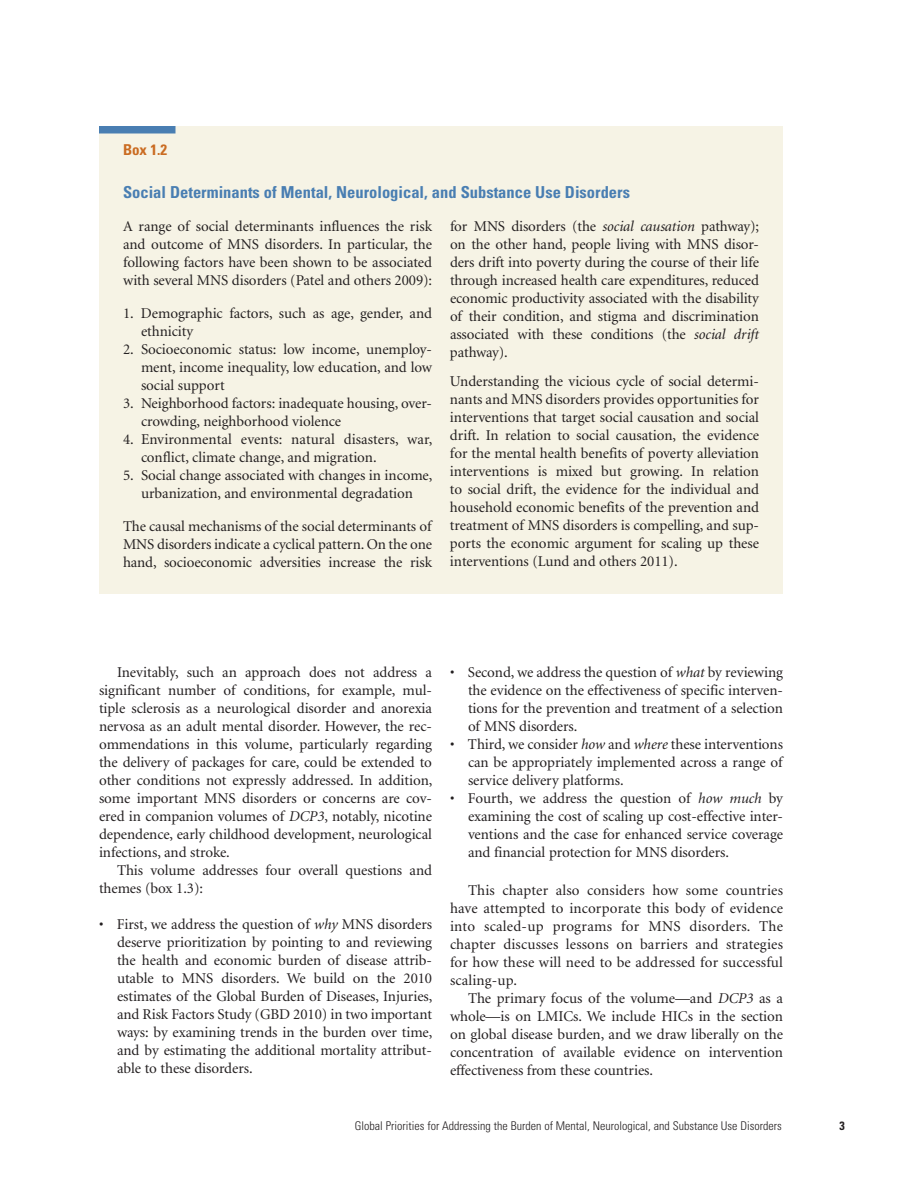
<style>
.page{position:relative;width:918px;height:1188px;background:#fff}
.page>*{position:absolute;margin:0;border:0;box-sizing:border-box;transform-origin:0 0}
.t1{font:700 condensed 16.5px "Univers";color:#497eb2}
.t2{font:15px/18px "Minion";letter-spacing:-.005em;color:#231f20;text-align:justify}
.t3{font:15px "Minion";letter-spacing:.015em;color:#231f20}
.t4{font:700 condensed 15px "Univers";color:#ca6b21}
.t5{font:300 condensed 12px "Univers";color:#231f20}
.t6{font:700 condensed 12px "Univers";color:#231f20}
.s1{font-style:italic}
</style>
<div class="page">
<div style="left:99px;top:126px;width:684px;height:468px;background:#f6f3e5"></div>
<div style="left:99px;top:126px;width:77px;height:8px;background:#497eb2"></div>
<p class="t4" style="left:123px;top:144px;width:46px">Box 1.2</p>
<p class="t1" style="left:123px;top:186px;width:509px">Social Determinants of Mental, Neurological, and Substance Use Disorders</p>
<p class="t2" style="left:123px;top:218px;width:311px">A range of social determinants influences the risk and outcome of MNS disorders. In particular, the following factors have been shown to be associated with several MNS disorders (Patel and others 2009):</p>
<p class="t2" style="left:141px;top:305px;width:293px;text-indent:-18px">1. Demographic factors, such as age, gender, and ethnicity</p>
<p class="t2" style="left:141px;top:341px;width:293px;text-indent:-18px">2. Socioeconomic status: low income, unemploy&shy;ment, income inequality, low education, and low social support</p>
<p class="t2" style="left:141px;top:395px;width:292px;text-indent:-18px">3. Neighborhood factors: inadequate housing, over&shy;crowding, neighborhood violence</p>
<p class="t2" style="left:141px;top:431px;width:293px;text-indent:-18px">4. Environmental events: natural disasters, war, conflict, climate change, and migration.</p>
<p class="t2" style="left:123px;top:467px;width:311px;text-align:center">5. Social change associated with changes in income, urbanization, and environmental degradation</p>
<p class="t2" style="left:123px;top:518px;width:311px">The causal mechanisms of the social determinants of MNS disorders indicate a cyclical pattern. On the one hand, socioeconomic adversities increase the risk</p>
<p class="t2" style="left:450px;top:218px;width:311px">for MNS disorders (the <span class="s1">social causation</span> pathway); on the other hand, people living with MNS disor&shy;ders drift into poverty during the course of their life through increased health care expenditures, reduced economic productivity associated with the disability of their condition, and stigma and discrimination associated with these conditions (the <span class="s1">social drift </span>pathway).</p>
<p class="t2" style="left:450px;top:373px;width:311px">Understanding the vicious cycle of social determi&shy;nants and MNS disorders provides opportunities for interventions that target social causation and social drift. In relation to social causation, the evidence for the mental health benefits of poverty alleviation interventions is mixed but growing. In relation to social drift, the evidence for the individual and household economic benefits of the prevention and treatment of MNS disorders is compelling, and sup&shy;ports the economic argument for scaling up these interventions (Lund and others 2011).</p>
<p class="t2" style="left:117px;top:665px;width:317px">Inevitably, such an approach does not address a</p>
<p class="t2" style="left:99px;top:683px;width:334px">significant number of conditions, for example, mul-</p>
<p class="t2" style="left:99px;top:701px;width:335px">tiple sclerosis as a neurological disorder and anorexia</p>
<p class="t2" style="left:99px;top:719px;width:335px">nervosa as an adult mental disorder. However, the rec-</p>
<p class="t2" style="left:99px;top:737px;width:335px">ommendations in this volume, particularly regarding</p>
<p class="t2" style="left:99px;top:755px;width:335px">the delivery of packages for care, could be extended to</p>
<p class="t2" style="left:99px;top:773px;width:335px">other conditions not expressly addressed. In addition,</p>
<p class="t2" style="left:99px;top:791px;width:335px">some important MNS disorders or concerns are cov-</p>
<p class="t2" style="left:99px;top:809px;width:335px">ered in companion volumes of <span class="s1">DCP3</span>, notably, nicotine</p>
<p class="t2" style="left:99px;top:827px;width:335px">dependence, early childhood development, neurological</p>
<p class="t2" style="left:99px;top:845px;width:132px">infections, and stroke.</p>
<p class="t2" style="left:117px;top:863px;width:317px">This volume addresses four overall questions and</p>
<p class="t2" style="left:99px;top:881px;width:106px">themes (box 1.3):</p>
<p class="t2" style="left:117px;top:917px;width:317px;text-indent:-18px">• First, we address the question of <span class="s1">why</span> MNS disorders deserve prioritization by pointing to and reviewing the health and economic burden of disease attrib&shy;utable to MNS disorders. We build on the 2010 estimates of the Global Burden of Diseases, Injuries, and Risk Factors Study (GBD 2010) in two important ways: by examining trends in the burden over time, and by estimating the additional mortality attribut&shy;able to these disorders.</p>
<p class="t2" style="left:468px;top:665px;width:317px;text-indent:-18px">• Second, we address the question of <span class="s1">what</span> by reviewing the evidence on the effectiveness of specific interven&shy;tions for the prevention and treatment of a selection of MNS disorders.</p>
<p class="t2" style="left:468px;top:737px;width:317px;text-indent:-18px">• Third, we consider <span class="s1">how</span> and <span class="s1">where</span> these interventions can be appropriately implemented across a range of service delivery platforms.</p>
<p class="t2" style="left:468px;top:791px;width:317px;text-indent:-18px">• Fourth, we address the question of <span class="s1">how much</span> by examining the cost of scaling up cost-effective inter&shy;ventions and the case for enhanced service coverage and financial protection for MNS disorders.</p>
<p class="t2" style="left:468px;top:882px;width:317px">This chapter also considers how some countries</p>
<p class="t2" style="left:450px;top:900px;width:334px">have attempted to incorporate this body of evidence</p>
<p class="t3" style="left:450px;top:920px;width:335px">into scaled-up programs for MNS disorders. The</p>
<p class="t2" style="left:450px;top:936px;width:335px">chapter discusses lessons on barriers and strategies</p>
<p class="t2" style="left:450px;top:954px;width:334px">for how these will need to be addressed for successful</p>
<p class="t2" style="left:450px;top:972px;width:69px">scaling-up.</p>
<p class="t2" style="left:468px;top:990px;width:317px">The primary focus of the volume—and <span class="s1">DCP3</span> as a</p>
<p class="t2" style="left:450px;top:1008px;width:335px">whole—is on LMICs. We include HICs in the section</p>
<p class="t2" style="left:450px;top:1026px;width:335px">on global disease burden, and we draw liberally on the</p>
<p class="t2" style="left:450px;top:1044px;width:335px">concentration of available evidence on intervention</p>
<p class="t2" style="left:450px;top:1062px;width:205px">effectiveness from these countries.</p>
<p class="t5" style="left:355px;top:1122px;width:428px">Global Priorities for Addressing the Burden of Mental, Neurological, and Substance Use Disorders</p>
<p class="t6" style="left:840px;top:1122px;width:7px">3</p>
</div>
